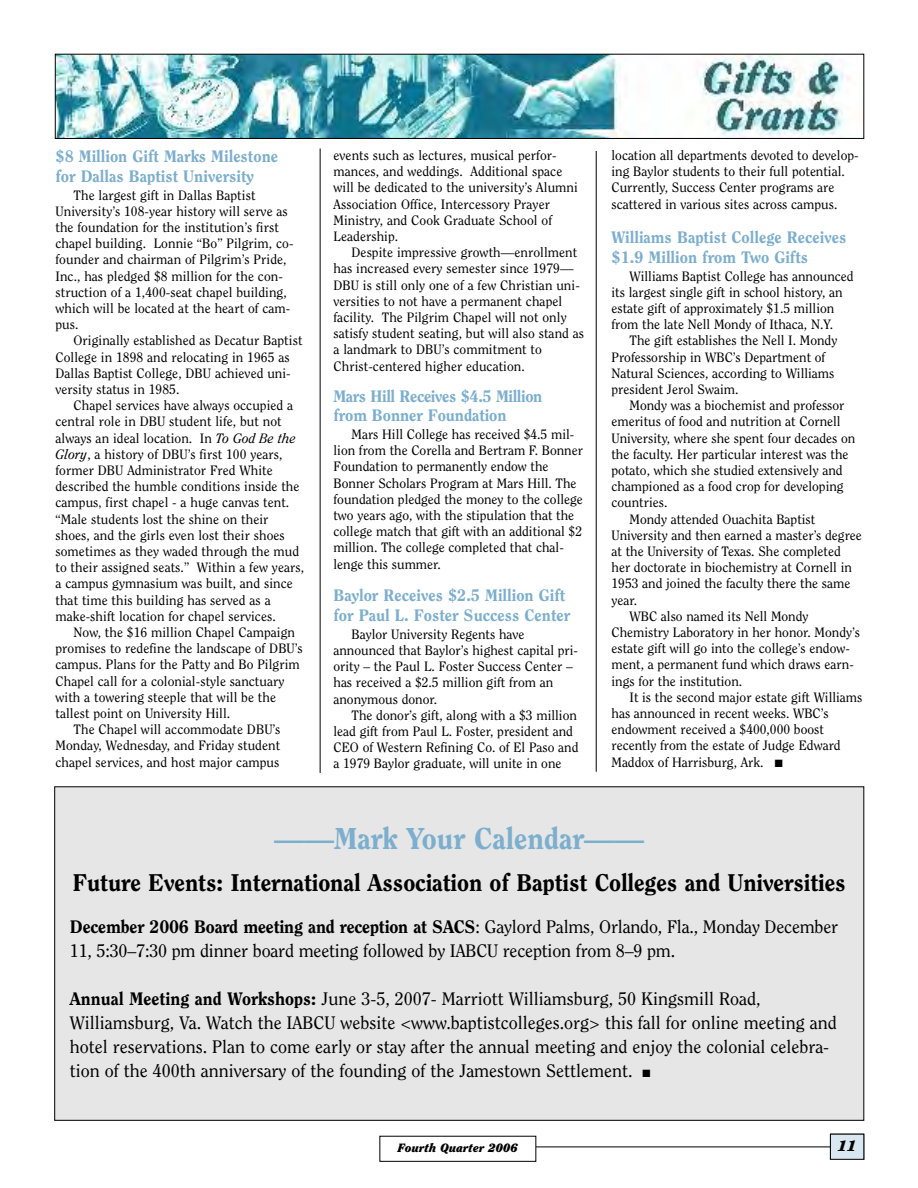
<style>
.page{position:relative;width:918px;height:1188px;background:#fff}
.page>*{position:absolute;margin:0;border:0;box-sizing:border-box;transform-origin:0 0}
.t1{font:800 30px "Clearface";color:#7caece}
.t2{font:800 24px "Clearface";letter-spacing:-.005em;color:#000}
.t3{font:18px/24px "Clearface";color:#000}
.t4{font:800 16.5px/19.8px "Clearface";color:#7caece}
.t5{font:800 16.5px/19.8px "Clearface";letter-spacing:-.02em;color:#7caece}
.t6{font:italic 900 15px "Clearface";color:#000}
.t7{font:13.5px/16.2px "Clearface";color:#000}
.t8{font:italic 900 12px "Clearface";color:#000}
.s1{font-style:italic}
.s2{font-weight:800}
</style>
<div class="page">
<div style="left:830px;top:1134px;width:34px;height:25px;background:#d8e7f0"></div>
<div style="left:830px;top:1134px;width:34px;height:26px;border:1px solid #000"></div>
<hr style="left:525px;top:1147px;width:305px;height:1px;background:#000">
<div style="left:380px;top:1136px;width:156px;height:25px;background:#fff"></div>
<div style="left:380px;top:1136px;width:156px;height:26px;border:1px solid #000"></div>
<img style="left:57px;top:56px;width:793px;height:81px">
<div style="left:55px;top:54px;width:809px;height:85px;border:1px solid #000"></div>
<hr style="left:320px;top:148px;width:1px;height:625px;background:#000">
<hr style="left:596px;top:151px;width:1px;height:621px;background:#000">
<div style="left:55px;top:787px;width:809px;height:333px;background:#e6e6e6"></div>
<p class="t4" style="left:56px;top:147px;width:224px">$8 Million Gift Marks Milestone for Dallas Baptist University</p>
<p class="t7" style="left:56px;top:188px;width:240px;text-indent:18px">The largest gift in Dallas Baptist University’s 108-year history will serve as the foundation for the institution’s first chapel building. Lonnie “Bo” Pilgrim, co&shy;founder and chairman of Pilgrim’s Pride, Inc., has pledged $8 million for the con&shy;struction of a 1,400-seat chapel building, which will be located at the heart of cam&shy;pus.</p>
<p class="t7" style="left:56px;top:333px;width:249px;text-indent:18px">Originally established as Decatur Baptist College in 1898 and relocating in 1965 as Dallas Baptist College, DBU achieved uni&shy;versity status in 1985.</p>
<p class="t7" style="left:55px;top:398px;width:250px;text-indent:18px">Chapel services have always occupied a central role in DBU student life, but not always an ideal location. In <span class="s1">To God Be the Glory</span>, a history of DBU’s first 100 years, former DBU Administrator Fred White described the humble conditions inside the campus‚ first chapel - a huge canvas tent. “Male students lost the shine on their shoes, and the girls even lost their shoes sometimes as they waded through the mud to their assigned seats.” Within a few years, a campus gymnasium was built, and since that time this building has served as a make-shift location for chapel services.</p>
<p class="t7" style="left:74px;top:625px;width:223px">Now, the $16 million Chapel Campaign</p>
<p class="t7" style="left:55px;top:641px;width:249px">promises to redefine the landscape of DBU’s</p>
<p class="t7" style="left:55px;top:657px;width:246px">campus. Plans for the Patty and Bo Pilgrim</p>
<p class="t7" style="left:55px;top:674px;width:230px">Chapel call for a colonial-style sanctuary</p>
<p class="t7" style="left:55px;top:690px;width:222px">with a towering steeple that will be the</p>
<p class="t7" style="left:55px;top:706px;width:176px">tallest point on University Hill.</p>
<p class="t7" style="left:74px;top:722px;width:209px">The Chapel will accommodate DBU’s</p>
<p class="t7" style="left:55px;top:738px;width:226px">Monday, Wednesday, and Friday student</p>
<p class="t7" style="left:55px;top:755px;width:225px">chapel services, and host major campus</p>
<p class="t7" style="left:334px;top:148px;width:246px">events such as lectures, musical perfor&shy;mances, and weddings. Additional space will be dedicated to the university’s Alumni Association Office, Intercessory Prayer Ministry, and Cook Graduate School of Leadership.</p>
<p class="t7" style="left:334px;top:245px;width:252px;text-indent:18px">Despite impressive growth—enrollment has increased every semester since 1979— DBU is still only one of a few Christian uni&shy;versities to not have a permanent chapel facility. The Pilgrim Chapel will not only satisfy student seating, but will also stand as a landmark to DBU’s commitment to Christ-centered higher education.</p>
<p class="t5" style="left:334px;top:387px;width:210px">Mars Hill Receives $4.5 Million from Bonner Foundation</p>
<p class="t7" style="left:333px;top:427px;width:251px;text-indent:18px">Mars Hill College has received $4.5 mil&shy;lion from the Corella and Bertram F. Bonner Foundation to permanently endow the Bonner Scholars Program at Mars Hill. The foundation pledged the money to the college two years ago, with the stipulation that the college match that gift with an additional $2 million. The college completed that chal&shy;lenge this summer.</p>
<p class="t4" style="left:334px;top:587px;width:238px">Baylor Receives $2.5 Million Gift for Paul L. Foster Success Center</p>
<p class="t7" style="left:333px;top:627px;width:246px;text-indent:18px">Baylor University Regents have announced that Baylor’s highest capital pri&shy;ority – the Paul L. Foster Success Center – has received a $2.5 million gift from an anonymous donor.</p>
<p class="t7" style="left:333px;top:708px;width:247px;text-indent:18px">The donor’s gift, along with a $3 million lead gift from Paul L. Foster, president and CEO of Western Refining Co. of El Paso and a 1979 Baylor graduate, will unite in one</p>
<p class="t7" style="left:612px;top:148px;width:249px">location all departments devoted to develop&shy;ing Baylor students to their full potential.<br>Currently, Success Center programs are scattered in various sites across campus.</p>
<p class="t4" style="left:611px;top:228px;width:237px">Williams Baptist College Receives $1.9 Million from Two Gifts</p>
<p class="t7" style="left:612px;top:269px;width:244px;text-indent:18px">Williams Baptist College has announced its largest single gift in school history, an estate gift of approximately $1.5 million from the late Nell Mondy of Ithaca, N.Y.</p>
<p class="t7" style="left:612px;top:333px;width:227px;text-indent:18px">The gift establishes the Nell I. Mondy Professorship in WBC’s Department of Natural Sciences, according to Williams president Jerol Swaim.</p>
<p class="t7" style="left:630px;top:398px;width:217px">Mondy was a biochemist and professor</p>
<p class="t7" style="left:612px;top:414px;width:231px">emeritus of food and nutrition at Cornell</p>
<p class="t7" style="left:612px;top:431px;width:245px">University, where she spent four decades on</p>
<p class="t7" style="left:612px;top:447px;width:239px">the faculty. Her particular interest was the</p>
<p class="t7" style="left:612px;top:463px;width:233px">potato, which she studied extensively and</p>
<p class="t7" style="left:612px;top:479px;width:234px">championed as a food crop for developing</p>
<p class="t7" style="left:612px;top:495px;width:57px">countries.</p>
<p class="t7" style="left:630px;top:512px;width:187px">Mondy attended Ouachita Baptist</p>
<p class="t7" style="left:612px;top:528px;width:252px">University and then earned a master’s degree</p>
<p class="t7" style="left:612px;top:544px;width:231px">at the University of Texas. She completed</p>
<p class="t7" style="left:612px;top:560px;width:242px">her doctorate in biochemistry at Cornell in</p>
<p class="t7" style="left:612px;top:576px;width:240px">1953 and joined the faculty there the same</p>
<p class="t7" style="left:612px;top:593px;width:27px">year.</p>
<p class="t7" style="left:630px;top:609px;width:181px">WBC also named its Nell Mondy</p>
<p class="t7" style="left:612px;top:625px;width:250px">Chemistry Laboratory in her honor. Mondy’s</p>
<p class="t7" style="left:612px;top:641px;width:240px">estate gift will go into the college’s endow-</p>
<p class="t7" style="left:612px;top:657px;width:244px">ment, a permanent fund which draws earn-</p>
<p class="t7" style="left:612px;top:674px;width:132px">ings for the institution.</p>
<p class="t7" style="left:630px;top:690px;width:234px">It is the second major estate gift Williams</p>
<p class="t7" style="left:612px;top:706px;width:219px">has announced in recent weeks. WBC’s</p>
<p class="t7" style="left:612px;top:722px;width:214px">endowment received a $400,000 boost</p>
<p class="t7" style="left:612px;top:738px;width:231px">recently from the estate of Judge Edward</p>
<p class="t7" style="left:612px;top:755px;width:173px">Maddox of Harrisburg, Ark. ■</p>
<h1 class="t1" style="left:274px;top:827px;width:372px">——Mark Your Calendar——</h1>
<h2 class="t2" style="left:72px;top:873px;width:775px">Future Events: International Association of Baptist Colleges and Universities</h2>
<h3 class="t3" style="left:70px;top:916px;width:770px"><span class="s2">December 2006 Board meeting and reception at SACS</span>: Gaylord Palms, Orlando, Fla., Monday December<br>11, 5:30–7:30 pm dinner board meeting followed by IABCU reception from 8–9 pm.</h3>
<p class="t3" style="left:70px;top:988px;width:768px"><span class="s2">Annual Meeting and Workshops:</span> June 3-5, 2007- Marriott Williamsburg, 50 Kingsmill Road, Williamsburg, Va. Watch the IABCU website &lt;www.baptistcolleges.org&gt; this fall for online meeting and hotel reservations. Plan to come early or stay after the annual meeting and enjoy the colonial celebra&shy;tion of the 400th anniversary of the founding of the Jamestown Settlement. ■</p>
<p class="t8" style="left:398px;top:1143px;width:122px">Fourth Quarter 2006</p>
<p class="t6" style="left:838px;top:1139px;width:20px">11</p>
</div>
